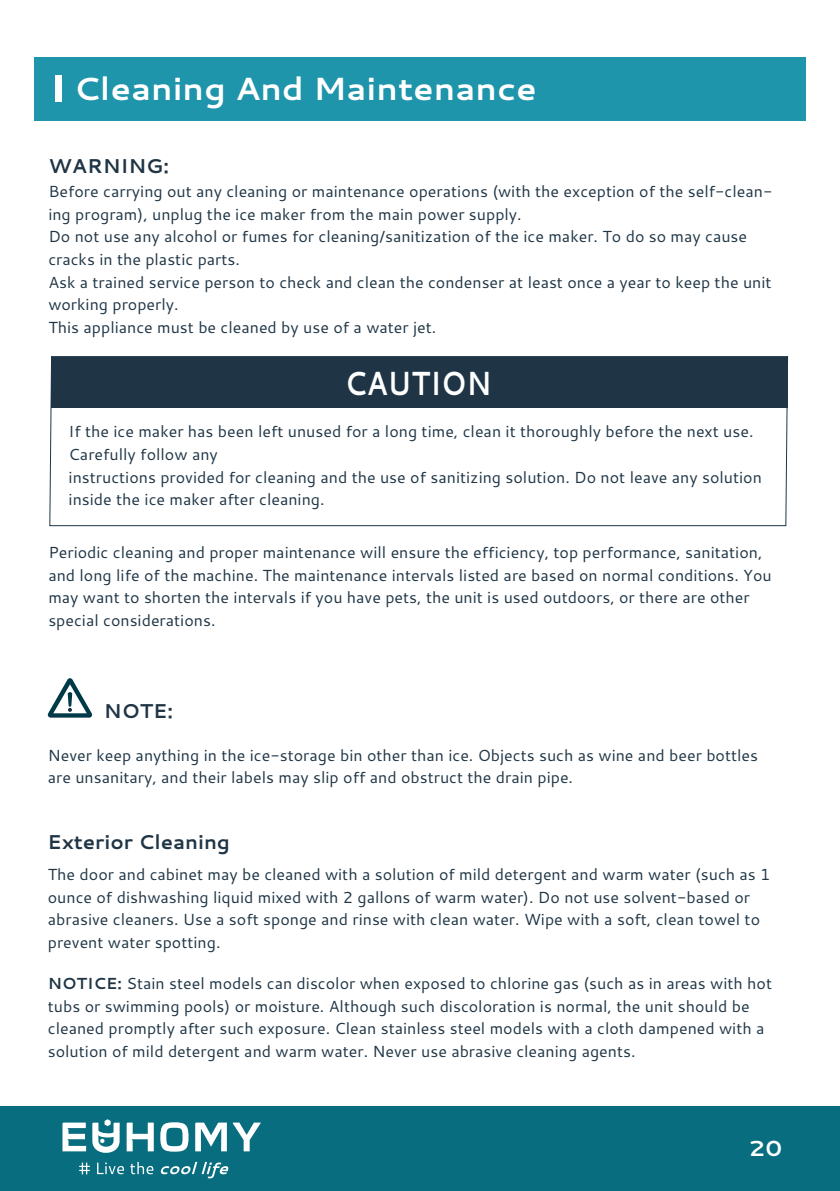
<style>
.page{position:relative;width:840px;height:1191px;background:#fff}
.page>*{position:absolute;margin:0;border:0;box-sizing:border-box;transform-origin:0 0}
.t1{font:700 33.4px "Cantarell";color:#fff;scale:.84 1}
.t2{font:700 32px "Cantarell";color:#fff;scale:1.04 1}
.t3{font:700 21.8px "Cantarell";color:#fff;scale:1.07 1}
.t4{font:700 20px "Cantarell";color:#1f3545}
.t5{font:16px/22.6px "Cantarell";color:#1f3545}
.s1{font-weight:700}
</style>
<div class="page">
<svg style="left:48px;top:678px;width:44px;height:39px"></svg>
<div style="left:0;top:1106px;width:839px;height:85px;background:#096d80"></div>
<div style="left:34px;top:57px;width:771px;height:64px;background:#1e95ab"></div>
<div style="left:55px;top:75px;width:6px;height:27px;background:#fff"></div>
<svg style="left:49px;top:356px;width:738px;height:170px"></svg>
<div style="left:52px;top:356px;width:735px;height:51px;background:#1f3545"></div>
<svg style="left:62px;top:1119px;width:199px;height:59px"></svg>
<h2 class="t2" style="left:74px;top:66px;width:446px">Cleaning And Maintenance</h2>
<p class="t4" style="left:48px;top:151px;width:122px">WARNING:</p>
<p class="t5" style="left:48px;top:179px;width:725px">Before carrying out any cleaning or maintenance operations (with the exception of the self-clean&shy;ing program), unplug the ice maker from the main power supply.<br>Do not use any alcohol or fumes for cleaning/sanitization of the ice maker. To do so may cause cracks in the plastic parts.<br>Ask a trained service person to check and clean the condenser at least once a year to keep the unit working properly.<br>This appliance must be cleaned by use of a water jet.</p>
<h1 class="t1" style="left:344px;top:360px;width:177px">CAUTION</h1>
<p class="t5" style="left:69px;top:420px;width:694px">If the ice maker has been left unused for a long time, clean it thoroughly before the next use.<br>Carefully follow any<br>instructions provided for cleaning and the use of sanitizing solution. Do not leave any solution inside the ice maker after cleaning.</p>
<p class="t5" style="left:48px;top:540px;width:724px">Periodic cleaning and proper maintenance will ensure the efficiency, top performance, sanitation, and long life of the machine. The maintenance intervals listed are based on normal conditions. You may want to shorten the intervals if you have pets, the unit is used outdoors, or there are other special considerations.</p>
<p class="t4" style="left:104px;top:696px;width:70px">NOTE:</p>
<p class="t5" style="left:48px;top:743px;width:711px">Never keep anything in the ice-storage bin other than ice. Objects such as wine and beer bottles are unsanitary, and their labels may slip off and obstruct the drain pipe.</p>
<p class="t4" style="left:48px;top:828px;width:184px">Exterior Cleaning</p>
<p class="t5" style="left:48px;top:862px;width:723px">The door and cabinet may be cleaned with a solution of mild detergent and warm water (such as 1 ounce of dishwashing liquid mixed with 2 gallons of warm water). Do not use solvent-based or abrasive cleaners. Use a soft sponge and rinse with clean water. Wipe with a soft, clean towel to prevent water spotting.</p>
<p class="t5" style="left:48px;top:971px;width:725px"><span class="s1">NOTICE:</span> Stain steel models can discolor when exposed to chlorine gas (such as in areas with hot tubs or swimming pools) or moisture. Although such discoloration is normal, the unit should be cleaned promptly after such exposure. Clean stainless steel models with a cloth dampened with a solution of mild detergent and warm water. Never use abrasive cleaning agents.</p>
<h3 class="t3" style="left:748px;top:1132px;width:33px">20</h3>
</div>
